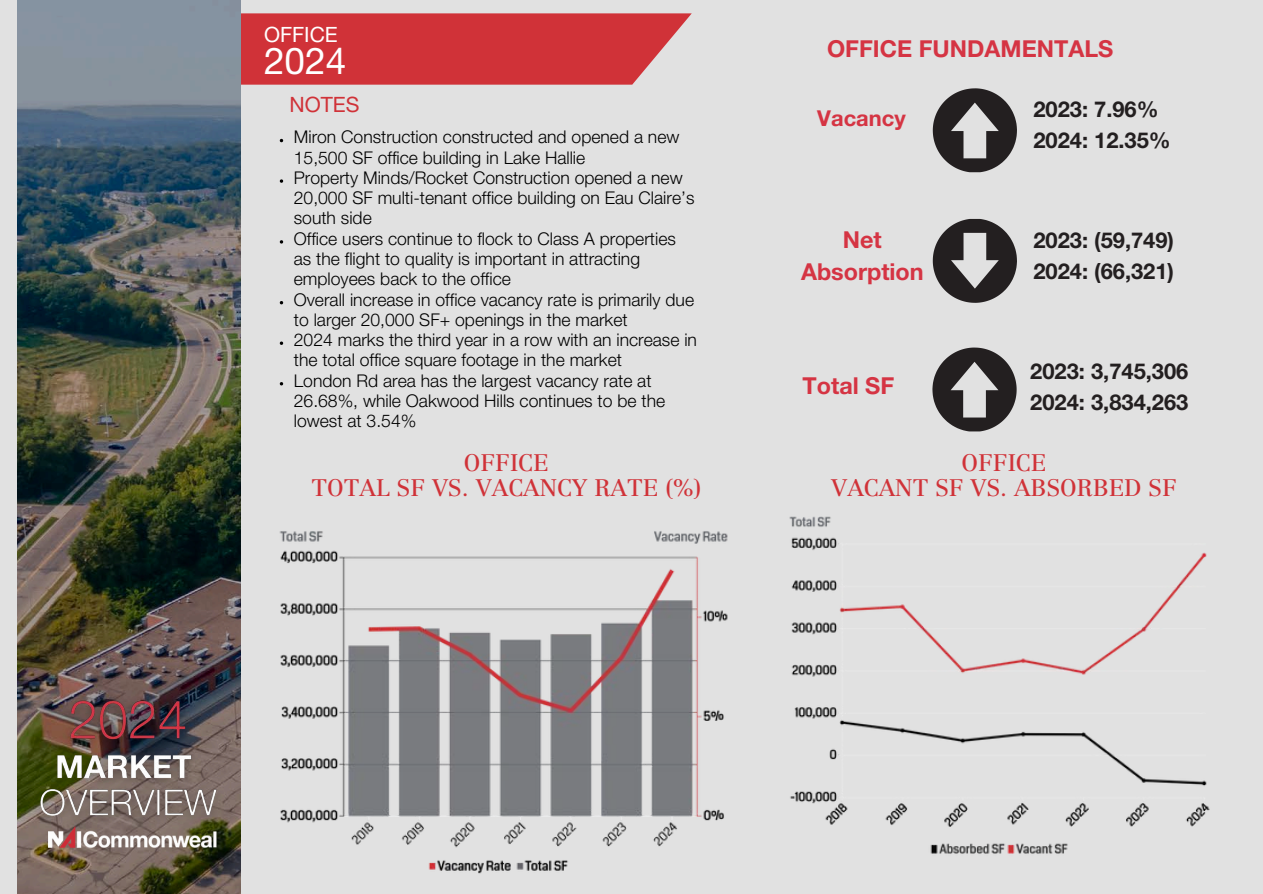
<style>
.page{position:relative;width:1263px;height:894px;background:#fff}
.page>*{position:absolute;margin:0;border:0;box-sizing:border-box;transform-origin:0 0}
.t1{font:37.05px "Helvetica Neue LT Std";color:#fff}
.t2{font:23.55px/25.8px "Centennial LT Std";color:#d03238;text-align:center}
.t3{font:700 23.4px/31.8px "Helvetica Neue LT Std";color:#d53443;text-align:center}
.t4{font:700 21.9px/30.3px "Helvetica Neue LT Std";color:#231f20}
.t5{font:700 21.9px "Helvetica Neue LT Std";color:#d53443}
.t6{font:21.15px "Helvetica Neue LT Std";color:#fff}
.t7{font:21.15px "Helvetica Neue LT Std";color:#d03238}
.t8{font:300 17.55px/20.2px "Helvetica Neue LT Std";color:#000}
</style>
<div class="page">
<div style="left:0;top:0;width:1263px;height:893px;background:#e1e1e1"></div>
<svg style="left:933px;top:88px;width:84px;height:84px"></svg>
<svg style="left:933px;top:219px;width:84px;height:84px"></svg>
<svg style="left:932px;top:347px;width:85px;height:84px"></svg>
<svg style="left:241px;top:13px;width:451px;height:72px"></svg>
<svg style="left:280px;top:179px;width:3px;height:4px"></svg>
<svg style="left:280px;top:341px;width:3px;height:4px"></svg>
<img style="left:279px;top:531px;width:449px;height:343px">
<img style="left:789px;top:516px;width:421px;height:338px">
<img style="left:18px;top:0;width:223px;height:893px">
<img style="left:27px;top:687px;width:204px;height:145px">
<img style="left:48px;top:825px;width:35px;height:22px">
<img style="left:83px;top:813px;width:138px;height:42px">
<p class="t6" style="left:264px;top:27px;width:75px">OFFICE</p>
<p class="t1" style="left:264px;top:47px;width:84px">2024</p>
<p class="t7" style="left:289px;top:97px;width:72px">NOTES</p>
<h1 class="t8" style="left:294px;top:129px;width:387px">Miron Construction constructed and opened a new<br>15,500 SF office building in Lake Hallie</h1>
<h2 class="t8" style="left:294px;top:170px;width:402px">Property Minds/Rocket Construction opened a new<br>20,000 SF multi-tenant office building on Eau Claire’s south side</h2>
<p class="t8" style="left:294px;top:231px;width:384px">Office users continue to flock to Class A properties as the flight to quality is important in attracting employees back to the office</p>
<p class="t8" style="left:294px;top:291px;width:402px">Overall increase in office vacancy rate is primarily due to larger 20,000 SF+ openings in the market</p>
<h6 class="t8" style="left:294px;top:332px;width:405px">2024 marks the third year in a row with an increase in the total office square footage in the market</h6>
<h6 class="t8" style="left:294px;top:372px;width:373px">London Rd area has the largest vacancy rate at<br>26.68%, while Oakwood Hills continues to be the lowest at 3.54%</h6>
<h4 class="t3" style="left:827px;top:36px;width:288px">OFFICE FUNDAMENTALS</h4>
<p class="t5" style="left:817px;top:111px;width:90px">Vacancy</p>
<p class="t4" style="left:1033px;top:97px;width:139px">2023: 7.96%<br>2024: 12.35%</p>
<p class="t3" style="left:801px;top:227px;width:124px">Net<br>Absorption</p>
<p class="t3" style="left:803px;top:373px;width:93px">Total SF</p>
<p class="t4" style="left:1033px;top:228px;width:142px">2023: (59,749)<br>2024: (66,321)</p>
<p class="t4" style="left:1030px;top:359px;width:160px">2023: 3,745,306<br>2024: 3,834,263</p>
<h3 class="t2" style="left:312px;top:451px;width:391px">OFFICE<br>TOTAL SF VS. VACANCY RATE (%)</h3>
<h5 class="t2" style="left:831px;top:451px;width:347px">OFFICE<br>VACANT SF VS. ABSORBED SF</h5>
</div>
